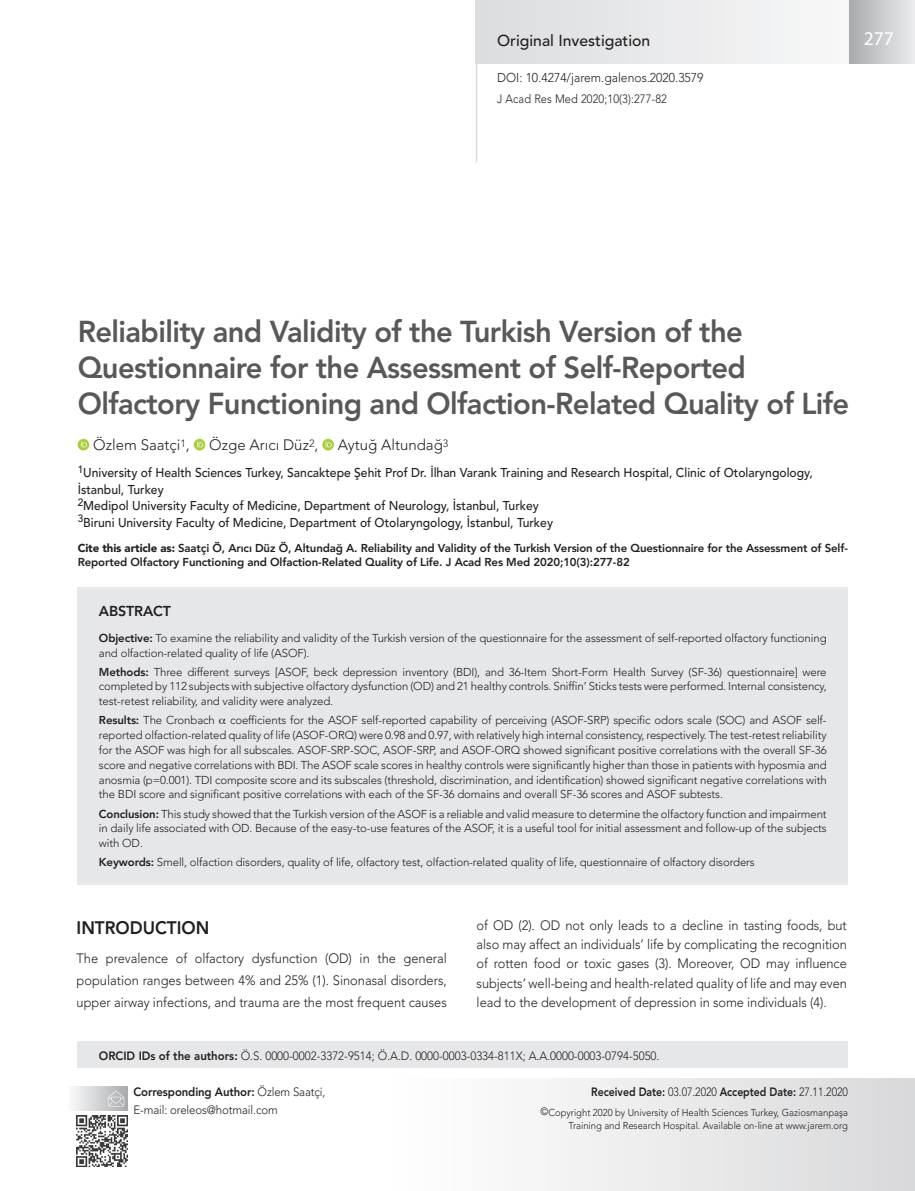
<style>
.page{position:relative;width:915px;height:1191px;background:#fff}
.page>*{position:absolute;margin:0;border:0;box-sizing:border-box;transform-origin:0 0}
._1__BASLIK{font:800 30px/36px "Avenir LT Std";letter-spacing:-.02em;color:#57585a}
.SAYFA_NUMARALARI{font:19.5px "Myriad Hebrew";color:#fff}
.ARA-BASLIK{font:800 18px "Avenir LT Std";color:#231f20;scale:.95 1}
.t1{font:500 15.75px "Avenir LT Std";color:#231f20}
.YAZARLAR{font:300 15px "Avenir LT Std";color:#231f20}
.ABSTRACT_YAZISI{font:800 14.25px "Avenir LT Std";letter-spacing:-.01em;color:#231f20}
.YAZI{font:300 13.5px/19px "Avenir LT Std";letter-spacing:-.005em;color:#231f20;text-align:justify;scale:.95 1}
.KURUM{font:500 12.75px/16.5px "Avenir LT Std";color:#231f20;scale:.95 1}
.t2{font:300 12.75px "Avenir LT Std";color:#231f20;scale:.95 1}
.SAYFA_NO_ÜST{font:300 12px "Avenir LT Std";color:#231f20;scale:.95 1}
.t3{font:800 12px "Avenir LT Std";color:#231f20;scale:.87 1}
.t4{font:800 12px "Avenir LT Std";color:#231f20;scale:.95 1}
.SAYFA_NO_ÜST-2{font:300 12px "Avenir LT Std";color:#231f20;scale:.92 1}
.ÖZET{font:300 11.4px/14.9px "Avenir LT Std";letter-spacing:-.01em;color:#231f20;text-align:justify}
.CITE_AS{font:800 11.4px/14.4px "Avenir LT Std";letter-spacing:-.01em;color:#231f20}
.t5{font:300 10.05px/12.6px "Avenir LT Std";color:#231f20;text-align:right;scale:.95 1}
.s1{font-weight:900}
.s2{font-weight:800}
.s3{font-weight:300}
.s4{font-size:10.5px}
</style>
<div class="page">
<div style="left:475px;top:0;width:439px;height:64px;background:linear-gradient(to bottom,#e9eaeb,#e9eaeb)"></div>
<hr style="left:475px;top:60px;width:2px;height:102px;background:#dcdddf">
<div style="left:849px;top:0;width:65px;height:64px;background:linear-gradient(to right,#a9aaae,#ebeced)"></div>
<div style="left:385px;top:1078px;width:529px;height:113px;background:linear-gradient(to right,#fff,#d9d9db)"></div>
<div style="left:68px;top:1086px;width:59px;height:24px;background:linear-gradient(to right,#f7f8f9,#b6b7ba)"></div>
<svg style="left:108px;top:1090px;width:16px;height:16px"></svg>
<img style="left:76px;top:1115px;width:51px;height:51px">
<div style="left:78px;top:1042px;width:769px;height:26px;background:#e6e7e9"></div>
<div style="left:78px;top:587px;width:769px;height:297px;background:#e6e7e9"></div>
<svg style="left:78px;top:439px;width:11px;height:11px"></svg>
<svg style="left:81px;top:441px;width:6px;height:6px"></svg>
<svg style="left:194px;top:439px;width:11px;height:11px"></svg>
<svg style="left:197px;top:441px;width:6px;height:6px"></svg>
<svg style="left:322px;top:439px;width:12px;height:11px"></svg>
<svg style="left:325px;top:441px;width:6px;height:6px"></svg>
<p class="t1" style="left:497px;top:31px;width:155px">Original Investigation</p>
<p class="t2" style="left:497px;top:70px;width:219px">DOI: 10.4274/jarem.galenos.2020.3579</p>
<p class="SAYFA_NO_ÜST-2" style="left:497px;top:91px;width:186px">J Acad Res Med 2020;10(3):277-82</p>
<p class="SAYFA_NUMARALARI" style="left:863px;top:28px;width:32px">277</p>
<p class="_1__BASLIK" style="left:78px;top:313px;width:772px">Reliability and Validity of the Turkish Version of the<br>Questionnaire for the Assessment of Self-Reported<br>Olfactory Functioning and Olfaction-Related Quality of Life</p>
<p class="YAZARLAR" style="left:93px;top:436px;width:98px">Özlem Saatçi<sup>1</sup>,</p>
<p class="YAZARLAR" style="left:209px;top:436px;width:111px">Özge Arıcı Düz<sup>2</sup>,</p>
<p class="YAZARLAR" style="left:338px;top:436px;width:112px">Aytuğ Altundağ<sup>3</sup></p>
<p class="KURUM" style="left:78px;top:465px;width:775px"><sup>1</sup>University of Health Sciences Turkey, Sancaktepe Şehit Prof Dr. İlhan Varank Training and Research Hospital, Clinic of Otolaryngology,<br>İstanbul, Turkey</p>
<p class="KURUM" style="left:78px;top:498px;width:487px"><sup>2</sup>Medipol University Faculty of Medicine, Department of Neurology, İstanbul, Turkey</p>
<p class="KURUM" style="left:78px;top:514px;width:501px"><sup>3</sup>Biruni University Faculty of Medicine, Department of Otolaryngology, İstanbul, Turkey</p>
<p class="CITE_AS" style="left:78px;top:540px;width:771px"><span class="s1">Cite this article as:</span> Saatçi Ö, Arıcı Düz Ö, Altundağ A. Reliability and Validity of the Turkish Version of the Questionnaire for the Assessment of Self-<br>Reported Olfactory Functioning and Olfaction-Related Quality of Life. J Acad Res Med 2020;10(3):277-82</p>
<p class="ABSTRACT_YAZISI" style="left:99px;top:602px;width:74px">ABSTRACT</p>
<p class="ÖZET" style="left:99px;top:630px;width:729px"><span class="s2">Objective:</span> To examine the reliability and validity of the Turkish version of the questionnaire for the assessment of self-reported olfactory functioning and olfaction-related quality of life (ASOF).</p>
<p class="ÖZET" style="left:99px;top:664px;width:729px"><span class="s2">Methods:</span> Three different surveys [ASOF, beck depression inventory (BDI), and 36-Item Short-Form Health Survey (SF-36) questionnaire] were completed by 112 subjects with subjective olfactory dysfunction (OD) and 21 healthy controls. Sniffin’ Sticks tests were performed. Internal consistency, test-retest reliability, and validity were analyzed.</p>
<p class="ÖZET" style="left:99px;top:713px;width:117px"><span class="s2">Results:</span> The Cronbach</p>
<p class="ÖZET" style="left:99px;top:713px;width:729px;text-indent:131px">coefficients for the ASOF self-reported capability of perceiving (ASOF-SRP) specific odors scale (SOC) and ASOF self&shy;reported olfaction-related quality of life (ASOF-ORQ) were 0.98 and 0.97, with relatively high internal consistency, respectively. The test-retest reliability for the ASOF was high for all subscales. ASOF-SRP-SOC, ASOF-SRP, and ASOF-ORQ showed significant positive correlations with the overall SF-36 score and negative correlations with BDI. The ASOF scale scores in healthy controls were significantly higher than those in patients with hyposmia and anosmia (p=0.001). TDI composite score and its subscales (threshold, discrimination, and identification) showed significant negative correlations with the BDI score and significant positive correlations with each of the SF-36 domains and overall SF-36 scores and ASOF subtests.</p>
<p class="ÖZET" style="left:99px;top:806px;width:729px"><span class="s2">Conclusion:</span> This study showed that the Turkish version of the ASOF is a reliable and valid measure to determine the olfactory function and impairment in daily life associated with OD. Because of the easy-to-use features of the ASOF, it is a useful tool for initial assessment and follow-up of the subjects with OD.</p>
<p class="ÖZET" style="left:99px;top:855px;width:657px"><span class="s2">Keywords:</span> Smell, olfaction disorders, quality of life, olfactory test, olfaction-related quality of life, questionnaire of olfactory disorders</p>
<p class="ARA-BASLIK" style="left:77px;top:917px;width:141px">INTRODUCTION</p>
<p class="YAZI" style="left:77px;top:947px;width:391px;line-height:21.9px">The prevalence of olfactory dysfunction (OD) in the general population ranges between 4% and 25% (1). Sinonasal disorders, upper airway infections, and trauma are the most frequent causes</p>
<p class="YAZI" style="left:476px;top:916px;width:391px">of OD (2). OD not only leads to a decline in tasting foods, but also may affect an individuals’ life by complicating the recognition of rotten food or toxic gases (3). Moreover, OD may influence subjects’ well-being and health-related quality of life and may even lead to the development of depression in some individuals (4).</p>
<p class="SAYFA_NO_ÜST" style="left:99px;top:1048px;width:591px"><span class="s2">ORCID IDs of the authors:</span> Ö.S. 0000-0002-3372-9514; Ö.A.D. 0000-0003-0334-811X; A.A.0000-0003-0794-5050.</p>
<p class="t4" style="left:133px;top:1084px;width:203px">Corresponding Author: <span class="s3">Özlem Saatçi,</span></p>
<p class="t3" style="left:591px;top:1084px;width:296px">Received Date: <span class="s3">03.07.2020</span> Accepted Date: <span class="s3">27.11.2020</span></p>
<p class="SAYFA_NO_ÜST" style="left:133px;top:1103px;width:153px">E-mail: oreleos@hotmail.com</p>
<p class="t5" style="left:540px;top:1106px;width:325px"><span class="s4">©</span>Copyright 2020 by University of Health Sciences Turkey, Gaziosmanpaşa<br>Training and Research Hospital. Available on-line at www.jarem.org</p>
</div>
